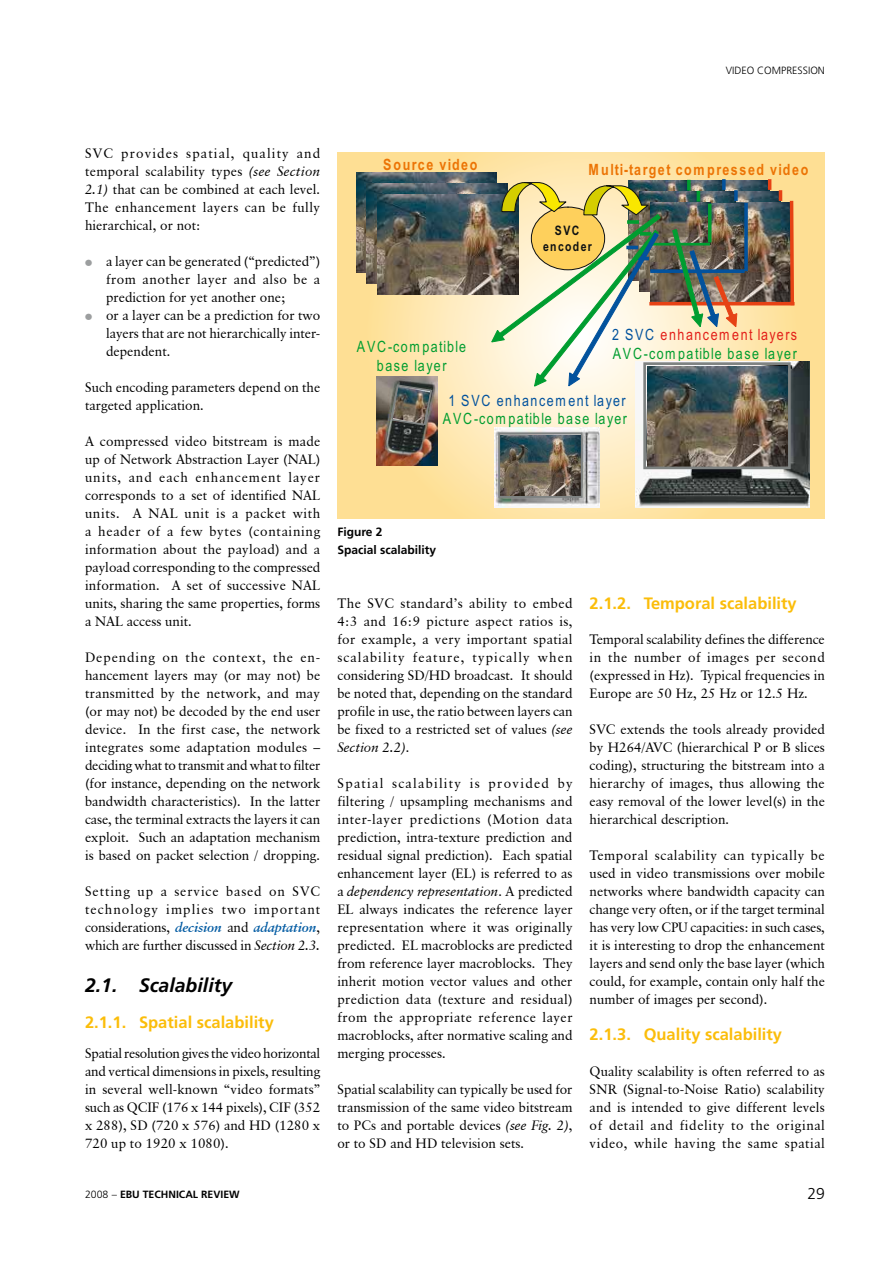
<style>
.page{position:relative;width:893px;height:1263px;background:#fff}
.page>*{position:absolute;margin:0;border:0;box-sizing:border-box;transform-origin:0 0}
.t1{font:italic 700 19.5px "Frutiger";color:#000}
.t2{font:700 16.5px "Frutiger";color:#fbbd0a}
.t3{font:300 15.75px "Frutiger";color:#000}
.t4{font:15.6px/18.8px "Arial Narrow";letter-spacing:.1em;color:#009d30;text-align:center}
.t5{font:700 15.6px "Arial Narrow";letter-spacing:.105em;color:#ec7405}
.t6{font:15.6px "Arial Narrow";letter-spacing:.1em;color:#02529d}
.t7{font:13.5px/18px "Classical Garamond BT";color:#000;text-align:justify}
.t8{font:700 13.05px/15.8px "Arial Narrow";letter-spacing:.115em;color:#0e1112;text-align:center}
.t9{font:700 12px/18px "Frutiger";color:#000}
.t10{font:700 10.5px "Frutiger";color:#000}
.t11{font:300 10.5px "Frutiger";color:#000}
.s1{font-style:italic}
.s2{color:#9c9e9f}
.s3{font-weight:700;font-style:italic;color:#005aa2}
.s4{color:#02529d}
.s5{color:#e31f19}
.s6{font-weight:300}
</style>
<div class="page">
<svg style="left:337px;top:153px;width:488px;height:365px"></svg>
<img style="left:356px;top:173px;width:141px;height:100px">
<img style="left:367px;top:184px;width:124px;height:100px">
<img style="left:378px;top:195px;width:113px;height:100px">
<img style="left:495px;top:427px;width:104px;height:81px">
<img style="left:501px;top:435px;width:79px;height:60px">
<div style="left:498px;top:432px;width:85px;height:66px;border:2px solid #7e8281"></div>
<img style="left:491px;top:176px;width:307px;height:210px">
<img style="left:376px;top:376px;width:61px;height:89px">
<img style="left:389px;top:382px;width:44px;height:45px">
<img style="left:636px;top:362px;width:173px;height:146px">
<img style="left:647px;top:366px;width:140px;height:99px">
<div style="left:643px;top:362px;width:148px;height:107px;border:3px solid #7e8281"></div>
<p class="t11" style="left:726px;top:65px;width:101px">VIDEO COMPRESSION</p>
<p class="t7" style="left:85px;top:144px;width:237px">SVC provides spatial, quality and temporal scalability types <span class="s1">(see Section 2.1)</span> that can be combined at each level.<br>The enhancement layers can be fully hierarchical, or not:</p>
<p class="t7" style="left:106px;top:252px;width:216px;text-indent:-21px"><span class="s2">●</span> a layer can be generated (“predicted”) from another layer and also be a prediction for yet another one;</p>
<p class="t7" style="left:106px;top:306px;width:216px;text-indent:-21px"><span class="s2">●</span> or a layer can be a prediction for two layers that are not hierarchically inter&shy;dependent.</p>
<p class="t7" style="left:85px;top:378px;width:237px">Such encoding parameters depend on the targeted application.</p>
<p class="t7" style="left:85px;top:432px;width:237px">A compressed video bitstream is made up of Network Abstraction Layer (NAL) units, and each enhancement layer corresponds to a set of identified NAL units. A NAL unit is a packet with a header of a few bytes (containing information about the payload) and a payload corresponding to the compressed information. A set of successive NAL units, sharing the same properties, forms a NAL access unit.</p>
<p class="t7" style="left:85px;top:648px;width:237px">Depending on the context, the en&shy;hancement layers may (or may not) be transmitted by the network, and may (or may not) be decoded by the end user device. In the first case, the network integrates some adaptation modules – deciding what to transmit and what to filter (for instance, depending on the network bandwidth characteristics). In the latter case, the terminal extracts the layers it can exploit. Such an adaptation mechanism is based on packet selection / dropping.</p>
<p class="t7" style="left:85px;top:882px;width:237px">Setting up a service based on SVC technology implies two important considerations, <span class="s3">decision</span> and <span class="s3">adaptation</span>, which are further discussed in <span class="s1">Section 2.3.</span></p>
<h1 class="t1" style="left:85px;top:974px;width:149px">2.1. Scalability</h1>
<p class="t2" style="left:85px;top:1013px;width:190px">2.1.1. Spatial scalability</p>
<p class="t7" style="left:85px;top:1044px;width:237px">Spatial resolution gives the video horizontal and vertical dimensions in pixels, resulting in several well-known “video formats” such as QCIF (176 x 144 pixels), CIF (352 x 288), SD (720 x 576) and HD (1280 x 720 up to 1920 x 1080).</p>
<p class="t5" style="left:383px;top:153px;width:96px">Source video</p>
<p class="t5" style="left:588px;top:158px;width:221px">Multi-target compressed video</p>
<p class="t8" style="left:543px;top:222px;width:50px">SVC encoder</p>
<p class="t4" style="left:357px;top:336px;width:111px">AVC-compatible base layer</p>
<p class="t4" style="left:612px;top:324px;width:186px;text-align:left"><span class="s4">2 SVC</span> <span class="s5">enhancement layers<br></span>AVC-compatible base layer</p>
<p class="t6" style="left:448px;top:389px;width:179px">1 SVC enhancement layer</p>
<p class="t4" style="left:443px;top:409px;width:186px">AVC-compatible base layer</p>
<p class="t9" style="left:337px;top:523px;width:100px">Figure 2<br>Spacial scalability</p>
<p class="t7" style="left:337px;top:594px;width:237px">The SVC standard’s ability to embed 4:3 and 16:9 picture aspect ratios is, for example, a very important spatial scalability feature, typically when considering SD/HD broadcast. It should be noted that, depending on the standard profile in use, the ratio between layers can be fixed to a restricted set of values <span class="s1">(see Section 2.2)</span>.</p>
<p class="t7" style="left:337px;top:774px;width:237px">Spatial scalability is provided by filtering / upsampling mechanisms and inter-layer predictions (Motion data prediction, intra-texture prediction and residual signal prediction). Each spatial enhancement layer (EL) is referred to as a <span class="s1">dependency representation</span>. A predicted EL always indicates the reference layer representation where it was originally predicted. EL macroblocks are predicted from reference layer macroblocks. They inherit motion vector values and other prediction data (texture and residual) from the appropriate reference layer macroblocks, after normative scaling and merging processes.</p>
<p class="t7" style="left:337px;top:1080px;width:237px">Spatial scalability can typically be used for transmission of the same video bitstream to PCs and portable devices <span class="s1">(see Fig. 2)</span>, or to SD and HD television sets.</p>
<p class="t2" style="left:590px;top:593px;width:209px">2.1.2. Temporal scalability</p>
<p class="t7" style="left:590px;top:630px;width:237px">Temporal scalability defines the difference in the number of images per second (expressed in Hz). Typical frequencies in Europe are 50 Hz, 25 Hz or 12.5 Hz.</p>
<p class="t7" style="left:590px;top:720px;width:237px">SVC extends the tools already provided by H264/AVC (hierarchical P or B slices coding), structuring the bitstream into a hierarchy of images, thus allowing the easy removal of the lower level(s) in the hierarchical description.</p>
<p class="t7" style="left:590px;top:846px;width:237px">Temporal scalability can typically be used in video transmissions over mobile networks where bandwidth capacity can change very often, or if the target terminal has very low CPU capacities: in such cases, it is interesting to drop the enhancement layers and send only the base layer (which could, for example, contain only half the number of images per second).</p>
<p class="t2" style="left:590px;top:1025px;width:194px">2.1.3. Quality scalability</p>
<p class="t7" style="left:590px;top:1062px;width:237px">Quality scalability is often referred to as SNR (Signal-to-Noise Ratio) scalability and is intended to give different levels of detail and fidelity to the original video, while having the same spatial</p>
<p class="t10" style="left:85px;top:1188px;width:156px"><span class="s6">2008 –</span> EBU TECHNICAL REVIEW</p>
<p class="t3" style="left:807px;top:1185px;width:19px">29</p>
</div>
